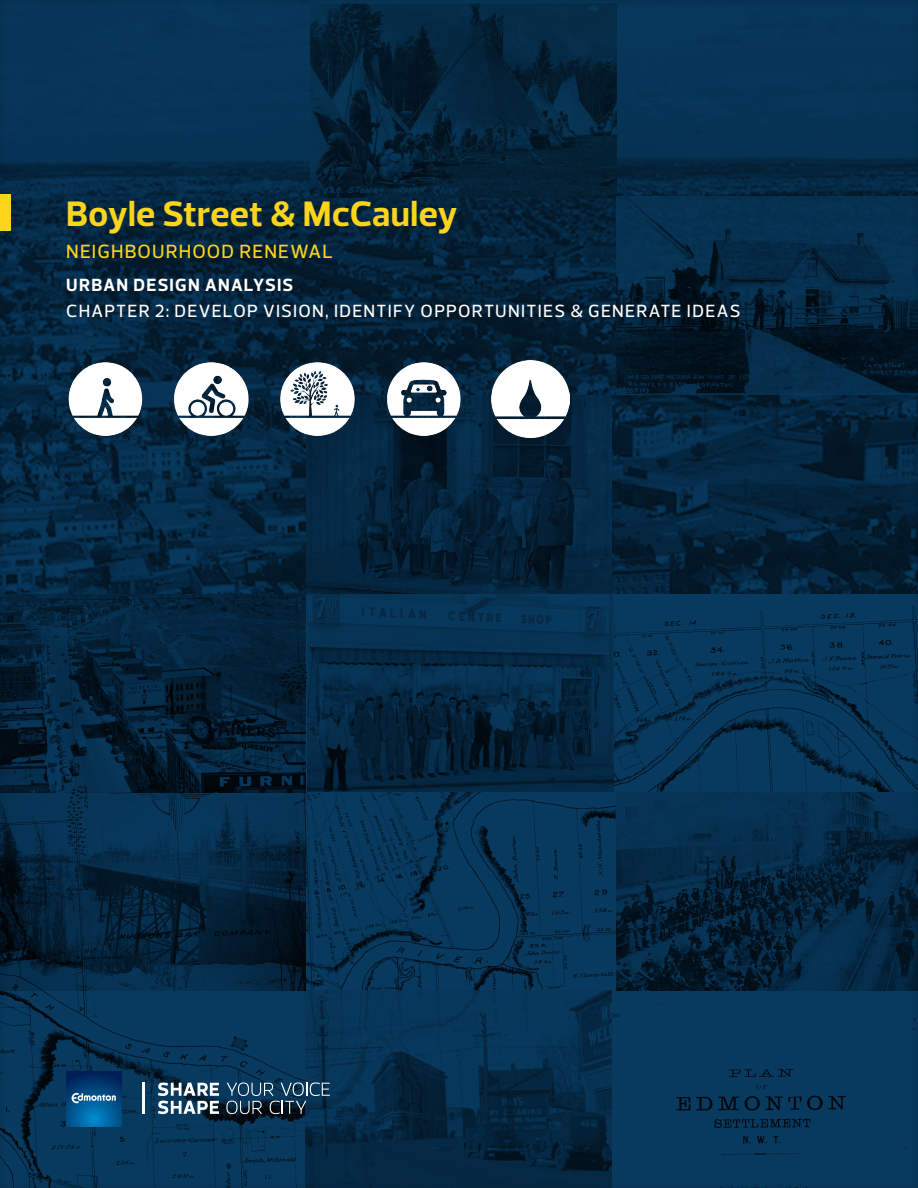
<style>
.page{position:relative;width:918px;height:1188px;background:#fff}
.page>*{position:absolute;margin:0;border:0;box-sizing:border-box;transform-origin:0 0}
.PAGE-TITLE{font:700 36px "Prelo";letter-spacing:.01em;color:#fad51c}
.PAGE-TITLE-2{font:500 19.5px "Prelo";letter-spacing:.055em;color:#fad51c}
.PAGE-SUBTITLE{font:500 18px "Prelo";letter-spacing:.07em;color:#fff}
.PAGE-SUBTITLE-2{font:700 18px "Prelo";letter-spacing:.07em;color:#fff}
</style>
<div class="page">
<div style="left:0;top:0;width:918px;height:1188px;background:#231f20;opacity:.25"></div>
<div style="left:0;top:195px;width:10px;height:36px;background:#fad51c"></div>
<svg style="left:158px;top:1083px;width:61px;height:31px"></svg>
<svg style="left:226px;top:1082px;width:104px;height:32px;background:#2c4c64"></svg>
<hr style="left:142px;top:1083px;width:3px;height:31px;background:#fff">
<svg style="left:66px;top:1071px;width:55px;height:55px;background:#004a84"></svg>
<svg style="left:72px;top:1093px;width:44px;height:10px"></svg>
<img style="left:385px;top:360px;width:78px;height:78px">
<img style="left:491px;top:360px;width:78px;height:78px">
<img style="left:279px;top:360px;width:77px;height:78px">
<img style="left:173px;top:360px;width:77px;height:78px">
<img style="left:66px;top:360px;width:78px;height:78px">
<p class="PAGE-TITLE" style="left:66px;top:192px;width:393px">Boyle Street &amp; McCauley</p>
<p class="PAGE-TITLE-2" style="left:66px;top:239px;width:268px">NEIGHBOURHOOD RENEWAL</p>
<p class="PAGE-SUBTITLE-2" style="left:66px;top:274px;width:229px">URBAN DESIGN ANALYSIS</p>
<p class="PAGE-SUBTITLE" style="left:66px;top:300px;width:676px">CHAPTER 2: DEVELOP VISION, IDENTIFY OPPORTUNITIES &amp; GENERATE IDEAS</p>
</div>
